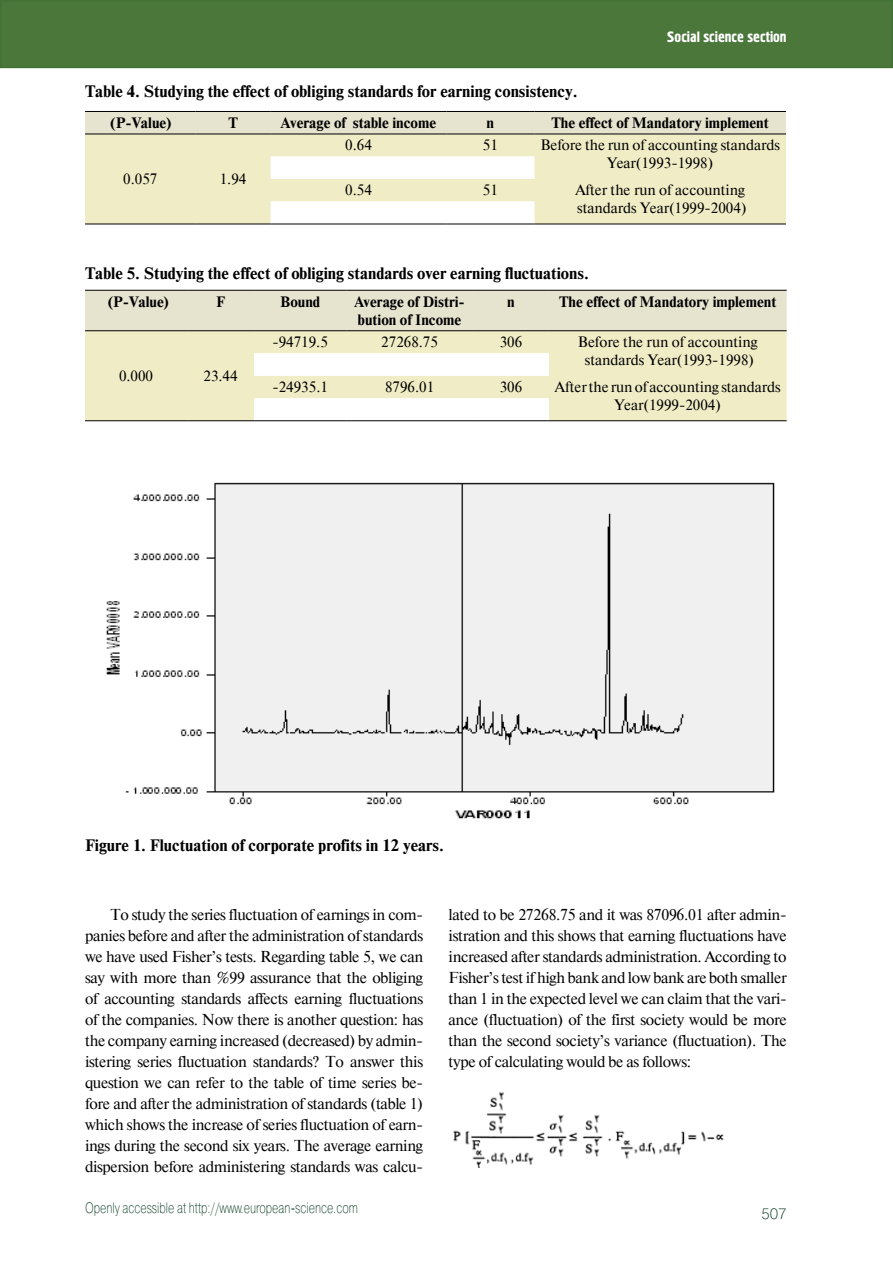
<style>
.page{position:relative;width:893px;height:1263px;background:#fff}
.page>*{position:absolute;margin:0;border:0;box-sizing:border-box;transform-origin:0 0}
.t1{font:700 16.5px "Newton C";color:#000}
.t2{font:15.75px/21px "Newton C";letter-spacing:-.02em;color:#000;text-align:justify}
.t3{font:15px/18px "Newton C";color:#000;text-align:center}
.t4{font:700 15px/18px "Newton C";color:#000}
.t5{font:15px "Pragmatica Light C";color:#0d3e20;scale:.75 1}
.t6{font:15px "Hermes C";color:#fff}
.t7{font:15px "Pragmatica Light C";color:#0d3e20}
</style>
<div class="page">
<div style="left:1px;top:1px;width:891px;height:66px;background:#4b773b"></div>
<div style="left:0;top:0;width:893px;height:68px;border:2px solid #437236"></div>
<div style="left:85px;top:112px;width:701px;height:22px;background:#e6e3cf"></div>
<div style="left:85px;top:135px;width:701px;height:89px;background:#efecc6"></div>
<svg style="left:271px;top:156px;width:263px;height:68px"></svg>
<hr style="left:534px;top:224px;width:252px;height:1px;background:#000">
<hr style="left:85px;top:224px;width:111px;height:1px;background:#000">
<hr style="left:196px;top:224px;width:75px;height:1px;background:#000">
<hr style="left:271px;top:224px;width:175px;height:1px;background:#000">
<hr style="left:446px;top:224px;width:88px;height:1px;background:#000">
<hr style="left:85px;top:111px;width:111px;height:1px;background:#000">
<hr style="left:196px;top:111px;width:75px;height:1px;background:#000">
<hr style="left:271px;top:111px;width:175px;height:1px;background:#000">
<hr style="left:446px;top:111px;width:88px;height:1px;background:#000">
<hr style="left:534px;top:111px;width:252px;height:1px;background:#000">
<hr style="left:85px;top:134px;width:111px;height:1px;background:#000">
<hr style="left:196px;top:134px;width:75px;height:1px;background:#000">
<hr style="left:271px;top:134px;width:175px;height:1px;background:#000">
<hr style="left:446px;top:134px;width:88px;height:1px;background:#000">
<hr style="left:534px;top:134px;width:252px;height:1px;background:#000">
<div style="left:85px;top:291px;width:702px;height:39px;background:#e6e3cf"></div>
<div style="left:85px;top:331px;width:702px;height:89px;background:#efecc6"></div>
<svg style="left:254px;top:353px;width:295px;height:67px"></svg>
<hr style="left:85px;top:290px;width:102px;height:1px;background:#000">
<hr style="left:187px;top:290px;width:67px;height:1px;background:#000">
<hr style="left:254px;top:290px;width:92px;height:1px;background:#000">
<hr style="left:346px;top:290px;width:127px;height:1px;background:#000">
<hr style="left:473px;top:290px;width:76px;height:1px;background:#000">
<hr style="left:549px;top:290px;width:238px;height:1px;background:#000">
<hr style="left:85px;top:330px;width:102px;height:1px;background:#000">
<hr style="left:187px;top:330px;width:67px;height:1px;background:#000">
<hr style="left:254px;top:330px;width:92px;height:1px;background:#000">
<hr style="left:346px;top:330px;width:127px;height:1px;background:#000">
<hr style="left:473px;top:330px;width:76px;height:1px;background:#000">
<hr style="left:549px;top:330px;width:238px;height:1px;background:#000">
<hr style="left:85px;top:420px;width:102px;height:1px;background:#000">
<hr style="left:187px;top:420px;width:67px;height:1px;background:#000">
<hr style="left:549px;top:420px;width:238px;height:1px;background:#000">
<hr style="left:254px;top:420px;width:92px;height:1px;background:#000">
<hr style="left:346px;top:420px;width:127px;height:1px;background:#000">
<hr style="left:473px;top:420px;width:76px;height:1px;background:#000">
<img style="left:106px;top:482px;width:669px;height:337px">
<img style="left:453px;top:1092px;width:271px;height:75px">
<p class="t6" style="left:667px;top:29px;width:121px">Social science section</p>
<p class="t1" style="left:85px;top:82px;width:494px">Table 4. Studying the effect of obliging standards for earning consistency.</p>
<p class="t4" style="left:110px;top:114px;width:62px">(P-Value)</p>
<p class="t4" style="left:228px;top:114px;width:11px">T</p>
<p class="t4" style="left:281px;top:114px;width:157px">Average of stable income</p>
<p class="t4" style="left:487px;top:114px;width:9px">n</p>
<p class="t4" style="left:552px;top:114px;width:219px">The effect of Mandatory implement</p>
<p class="t3" style="left:123px;top:170px;width:36px">0.057</p>
<p class="t3" style="left:220px;top:170px;width:28px">1.94</p>
<p class="t3" style="left:345px;top:136px;width:28px">0.64</p>
<p class="t3" style="left:483px;top:136px;width:16px">51</p>
<p class="t3" style="left:540px;top:136px;width:241px">Before the run of accounting standards<br>Year(1993-1998)</p>
<p class="t3" style="left:345px;top:181px;width:28px">0.54</p>
<p class="t3" style="left:483px;top:181px;width:16px">51</p>
<p class="t3" style="left:575px;top:181px;width:173px;text-align:left">After the run of accounting standards Year(1999-2004)</p>
<p class="t1" style="left:85px;top:264px;width:505px">Table 5. Studying the effect of obliging standards over earning fluctuations.</p>
<p class="t4" style="left:107px;top:293px;width:62px">(P-Value)</p>
<p class="t4" style="left:216px;top:293px;width:10px">F</p>
<p class="t4" style="left:280px;top:293px;width:42px">Bound</p>
<p class="t4" style="left:354px;top:293px;width:112px">Average of Distri&shy;bution of Income</p>
<p class="t4" style="left:507px;top:293px;width:9px">n</p>
<p class="t4" style="left:559px;top:293px;width:219px">The effect of Mandatory implement</p>
<p class="t3" style="left:119px;top:367px;width:36px">0.000</p>
<p class="t3" style="left:203px;top:367px;width:36px">23.44</p>
<p class="t3" style="left:272px;top:333px;width:57px">-94719.5</p>
<p class="t3" style="left:381px;top:333px;width:58px">27268.75</p>
<p class="t3" style="left:500px;top:333px;width:24px">306</p>
<p class="t3" style="left:578px;top:333px;width:181px">Before the run of accounting standards Year(1993-1998)</p>
<p class="t3" style="left:272px;top:378px;width:57px">-24935.1</p>
<p class="t3" style="left:385px;top:378px;width:51px">8796.01</p>
<p class="t3" style="left:500px;top:378px;width:24px">306</p>
<p class="t3" style="left:555px;top:378px;width:227px">After the run of accounting standards<br>Year(1999-2004)</p>
<p class="t1" style="left:85px;top:836px;width:360px">Figure 1. Fluctuation of corporate profits in 12 years.</p>
<p class="t2" style="left:85px;top:904px;width:340px;text-indent:26px">To study the series fluctuation of earnings in com&shy;panies before and after the administration of standards we have used Fisher’s tests. Regarding table 5, we can say with more than %99 assurance that the obliging of accounting standards affects earning fluctuations of the companies. Now there is another question: has the company earning increased (decreased) by admin&shy;istering series fluctuation standards? To answer this question we can refer to the table of time series be&shy;fore and after the administration of standards (table 1) which shows the increase of series fluctuation of earn&shy;ings during the second six years. The average earning dispersion before administering standards was calcu-</p>
<p class="t2" style="left:449px;top:904px;width:340px">lated to be 27268.75 and it was 87096.01 after admin&shy;istration and this shows that earning fluctuations have increased after standards administration. According to Fisher’s test if high bank and low bank are both smaller than 1 in the expected level we can claim that the vari&shy;ance (fluctuation) of the first society would be more than the second society’s variance (fluctuation). The type of calculating would be as follows:</p>
<p class="t5" style="left:85px;top:1199px;width:365px">Openly accessible at http://www.european-science.com</p>
<p class="t7" style="left:762px;top:1205px;width:27px">507</p>
</div>
